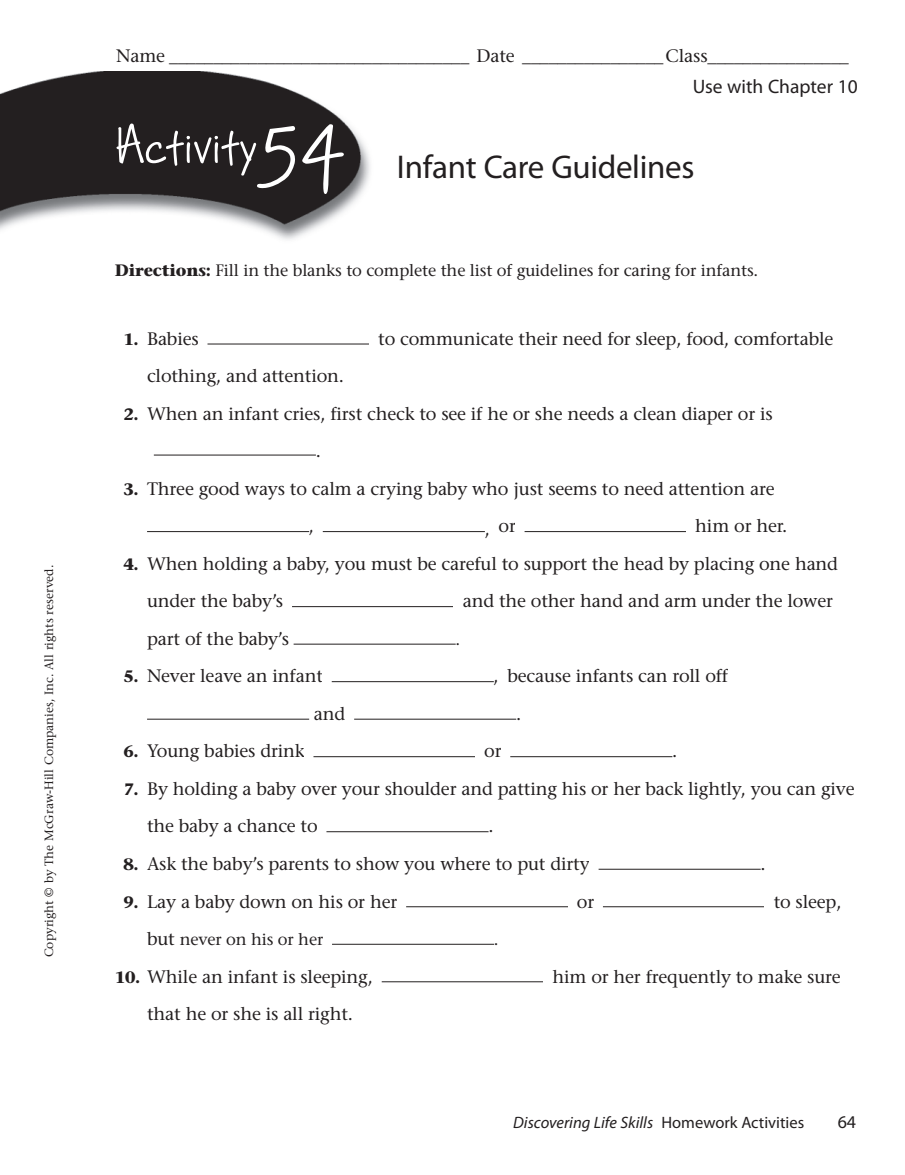
<style>
.page{position:relative;width:905px;height:1175px;background:#fff}
.page>*{position:absolute;margin:0;border:0;box-sizing:border-box;transform-origin:0 0}
.t1{font:52.5px "Bruno JB Std";color:#fff}
.t2{font:33px "Myriad Pro";letter-spacing:-.01em;color:#231f20}
.t3{font:19.5px "Myriad Pro";color:#231f20}
.t4{font:500 18px/37.5px "Stone Serif Std";letter-spacing:-.01em;color:#231f20}
.t5{font:18px "Myriad Pro";color:#231f20}
.t6{font:500 16.5px "Stone Serif Std";letter-spacing:-.01em;color:#231f20}
.t7{font:italic 16.5px "Myriad Pro";color:#231f20}
.t8{font:500 12px "Stone Serif Std";color:#231f20}
.s1{font-size:81px}
.s2{font-weight:700}
.s3{font-family:"Myriad Pro";font-weight:400;color:#fff}
.s4{font-weight:700;font-size:16.5px}
.s5{font-size:18px}
.s6{font-style:normal}
</style>
<div class="page">
<hr style="left:207px;top:344px;width:162px;height:1px;background:#231f20">
<hr style="left:147px;top:531px;width:162px;height:1px;background:#231f20">
<hr style="left:323px;top:531px;width:162px;height:1px;background:#231f20">
<hr style="left:524px;top:531px;width:162px;height:1px;background:#231f20">
<hr style="left:292px;top:606px;width:162px;height:1px;background:#231f20">
<hr style="left:293px;top:644px;width:162px;height:1px;background:#231f20">
<hr style="left:332px;top:681px;width:162px;height:1px;background:#231f20">
<hr style="left:147px;top:718px;width:162px;height:1px;background:#231f20">
<hr style="left:354px;top:718px;width:162px;height:1px;background:#231f20">
<hr style="left:313px;top:756px;width:162px;height:1px;background:#231f20">
<hr style="left:510px;top:756px;width:162px;height:1px;background:#231f20">
<hr style="left:326px;top:831px;width:162px;height:1px;background:#231f20">
<hr style="left:598px;top:868px;width:162px;height:1px;background:#231f20">
<hr style="left:406px;top:906px;width:162px;height:1px;background:#231f20">
<hr style="left:603px;top:906px;width:162px;height:1px;background:#231f20">
<div style="left:764px;top:891px;width:9px;height:16px;background:#fff"></div>
<hr style="left:332px;top:944px;width:162px;height:1px;background:#231f20">
<hr style="left:382px;top:981px;width:162px;height:1px;background:#231f20">
<div style="left:543px;top:966px;width:9px;height:16px;background:#fff"></div>
<hr style="left:154px;top:455px;width:162px;height:1px;background:#231f20">
<img style="left:1px;top:71px;width:369px;height:169px">
<p class="t8" style="left:44px;top:957px;width:394px;rotate:-90deg">Copyright © by The McGraw-Hill Companies, Inc. All rights reserved.</p>
<p class="t4" style="left:116px;top:39px;width:734px">Name __________________________________ Date ________________Class ________________</p>
<h1 class="t1" style="left:114px;top:127px;width:233px">Activity<span class="s1">54</span></h1>
<p class="t3" style="left:692px;top:79px;width:166px">Use with Chapter 10</p>
<h2 class="t2" style="left:397px;top:155px;width:299px">Infant Care Guidelines</h2>
<p class="t6" style="left:115px;top:263px;width:653px"><span class="s2">Directions:</span> Fill in the blanks to complete the list of guidelines for caring for infants. <span class="s3">.</span></p>
<p class="t4" style="left:123px;top:321px;width:77px"><span class="s4">1.</span> Babies</p>
<p class="t4" style="left:378px;top:321px;width:456px">to communicate their need for sleep, food, comfortable</p>
<p class="t4" style="left:147px;top:359px;width:198px">clothing, and attention.</p>
<p class="t4" style="left:316px;top:396px;width:458px;text-indent:-193px"><span class="s4">2.</span> When an infant cries, first check to see if he or she needs a clean diaper or is .</p>
<p class="t4" style="left:309px;top:471px;width:467px;text-indent:-186px"><span class="s4">3.</span> Three good ways to calm a crying baby who just seems to need attention are ,</p>
<p class="t4" style="left:484px;top:509px;width:33px">, or</p>
<p class="t4" style="left:695px;top:509px;width:94px">him or her.</p>
<p class="t4" style="left:147px;top:546px;width:692px;text-indent:-24px"><span class="s4">4.</span> When holding a baby, you must be careful to support the head by placing one hand under the baby’s</p>
<p class="t4" style="left:463px;top:584px;width:372px">and the other hand and arm under the lower</p>
<p class="t4" style="left:147px;top:621px;width:143px">part of the baby’s</p>
<p class="t6" style="left:455px;top:632px;width:6px">.</p>
<p class="t4" style="left:123px;top:659px;width:201px"><span class="s4">5.</span> Never leave an infant</p>
<p class="t4" style="left:493px;top:659px;width:236px">, because infants can roll off</p>
<p class="t4" style="left:314px;top:696px;width:33px">and</p>
<p class="t4" style="left:516px;top:696px;width:7px">.</p>
<p class="t4" style="left:123px;top:734px;width:183px"><span class="s4">6.</span> Young babies drink</p>
<p class="t4" style="left:484px;top:734px;width:19px">or</p>
<p class="t4" style="left:672px;top:734px;width:7px">.</p>
<p class="t4" style="left:147px;top:771px;width:709px;text-indent:-24px"><span class="s4">7.</span> By holding a baby over your shoulder and patting his or her back lightly, you can give the baby a chance to</p>
<p class="t4" style="left:488px;top:809px;width:7px">.</p>
<p class="t4" style="left:123px;top:846px;width:468px"><span class="s4">8.</span> Ask the baby’s parents to show you where to put dirty</p>
<p class="t4" style="left:760px;top:846px;width:7px">.</p>
<p class="t4" style="left:123px;top:884px;width:275px"><span class="s4">9.</span> Lay a baby down on his or her</p>
<p class="t4" style="left:577px;top:884px;width:19px">or</p>
<p class="t4" style="left:773px;top:884px;width:69px">to sleep,</p>
<p class="t6" style="left:147px;top:932px;width:178px"><span class="s5">but</span> never on his or her</p>
<p class="t6" style="left:494px;top:932px;width:6px">.</p>
<p class="t4" style="left:115px;top:959px;width:260px"><span class="s4">10.</span> While an infant is sleeping,</p>
<p class="t4" style="left:552px;top:959px;width:290px">him or her frequently to make sure</p>
<p class="t4" style="left:147px;top:996px;width:207px">that he or she is all right.</p>
<p class="t7" style="left:513px;top:1115px;width:292px">Discovering Life Skills <span class="s6">Homework Activities</span></p>
<p class="t5" style="left:837px;top:1114px;width:20px">64</p>
</div>
